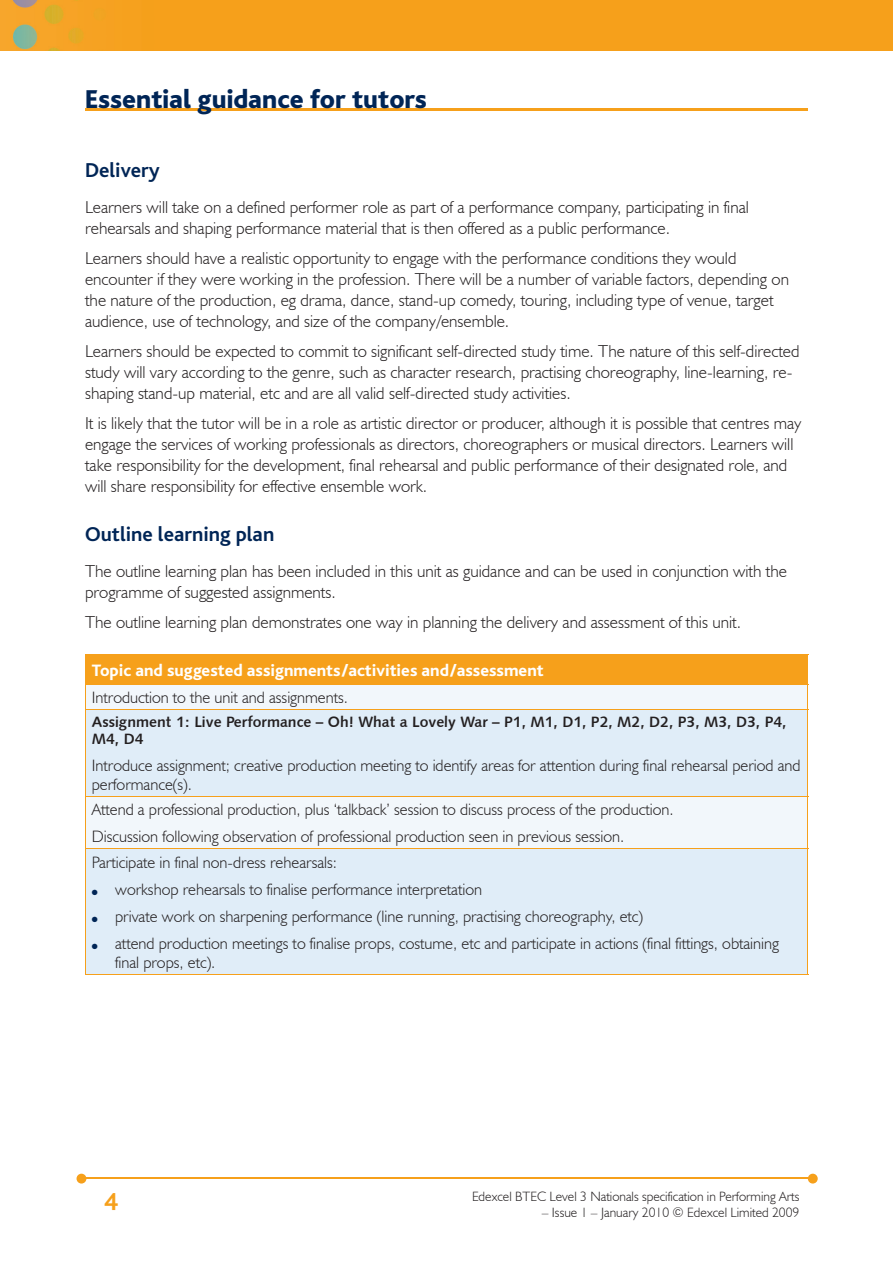
<style>
.page{position:relative;width:893px;height:1263px;background:#fff}
.page>*{position:absolute;margin:0;border:0;box-sizing:border-box;transform-origin:0 0}
.t1{font:800 27px "Bliss";color:#002556}
.t2{font:700 25.5px "Bliss";color:#f6a01b}
.t3{font:700 21px "Bliss";color:#002556}
.t4{font:300 17.25px/21px "Humanist 521 BT";color:#231f20}
.t5{font:800 17.25px "Bliss";color:#fff}
.t6{font:300 16.5px/27.3px "Humanist 521 BT";color:#231f20}
.t7{font:15px/16.5px "Humanist 531 BT Bold A";color:#231f20}
.t8{font:300 13.5px "Humanist 521 BT";color:#231f20}
.t9{font:7.5px "Zapf Dingbats";color:#002556}
</style>
<div class="page">
<img style="left:0;top:0;width:893px;height:51px">
<hr style="left:82px;top:1178px;width:728px;height:1px;background:#f6a01b">
<svg style="left:808px;top:1174px;width:10px;height:9px"></svg>
<svg style="left:77px;top:1174px;width:9px;height:9px"></svg>
<hr style="left:85px;top:108px;width:723px;height:2px;background:#f6a01b">
<div style="left:85px;top:654px;width:723px;height:30px;background:#f6a01b"></div>
<div style="left:86px;top:685px;width:721px;height:24px;background:#f2f7fb"></div>
<svg style="left:86px;top:710px;width:721px;height:264px;fill:#e0edf8"></svg>
<svg style="left:85px;top:685px;width:1px;height:24px"></svg>
<svg style="left:807px;top:685px;width:1px;height:24px"></svg>
<hr style="left:85px;top:684px;width:723px;height:1px;background:#f6a01b">
<hr style="left:85px;top:710px;width:1px;height:86px;background:#f6a01b">
<hr style="left:807px;top:710px;width:1px;height:86px;background:#f6a01b">
<hr style="left:85px;top:709px;width:723px;height:1px;background:#f6a01b">
<hr style="left:85px;top:796px;width:1px;height:52px;background:#f6a01b">
<hr style="left:807px;top:796px;width:1px;height:52px;background:#f6a01b">
<hr style="left:85px;top:796px;width:723px;height:1px;background:#f6a01b">
<hr style="left:85px;top:849px;width:1px;height:125px;background:#f6a01b">
<hr style="left:807px;top:849px;width:1px;height:125px;background:#f6a01b">
<hr style="left:85px;top:848px;width:723px;height:1px;background:#f6a01b">
<hr style="left:85px;top:974px;width:723px;height:1px;background:#f6a01b">
<h1 class="t1" style="left:85px;top:85px;width:344px">Essential guidance for tutors</h1>
<p class="t3" style="left:85px;top:160px;width:76px">Delivery</p>
<p class="t4" style="left:85px;top:197px;width:665px">Learners will take on a defined performer role as part of a performance company, participating in final rehearsals and shaping performance material that is then offered as a public performance.</p>
<p class="t4" style="left:85px;top:248px;width:705px">Learners should have a realistic opportunity to engage with the performance conditions they would encounter if they were working in the profession. There will be a number of variable factors, depending on the nature of the production, eg drama, dance, stand-up comedy, touring, including type of venue, target audience, use of technology, and size of the company/ensemble.</p>
<p class="t4" style="left:85px;top:341px;width:716px">Learners should be expected to commit to significant self-directed study time. The nature of this self-directed study will vary according to the genre, such as character research, practising choreography, line-learning, re&shy;shaping stand-up material, etc and are all valid self-directed study activities.</p>
<p class="t4" style="left:85px;top:413px;width:718px">It is likely that the tutor will be in a role as artistic director or producer, although it is possible that centres may engage the services of working professionals as directors, choreographers or musical directors. Learners will take responsibility for the development, final rehearsal and public performance of their designated role, and will share responsibility for effective ensemble work.</p>
<p class="t3" style="left:85px;top:523px;width:191px">Outline learning plan</p>
<p class="t4" style="left:85px;top:560px;width:704px">The outline learning plan has been included in this unit as guidance and can be used in conjunction with the programme of suggested assignments.</p>
<p class="t4" style="left:85px;top:611px;width:657px">The outline learning plan demonstrates one way in planning the delivery and assessment of this unit.</p>
<p class="t5" style="left:92px;top:661px;width:453px">Topic and suggested assignments/activities and/assessment</p>
<p class="t6" style="left:92px;top:683px;width:258px">Introduction to the unit and assignments.</p>
<p class="t7" style="left:92px;top:713px;width:696px">Assignment 1: Live Performance – Oh! What a Lovely War – P1, M1, D1, P2, M2, D2, P3, M3, D3, P4,<br>M4, D4</p>
<p class="t6" style="left:92px;top:756px;width:710px;line-height:18.8px">Introduce assignment; creative production meeting to identify areas for attention during final rehearsal period and performance(s).</p>
<p class="t6" style="left:92px;top:795px;width:583px">Attend a professional production, plus ‘talkback’ session to discuss process of the production.<br>Discussion following observation of professional production seen in previous session.</p>
<p class="t6" style="left:115px;top:848px;width:665px;text-indent:-23px">Participate in final non-dress rehearsals:<br>workshop rehearsals to finalise performance interpretation<br>private work on sharpening performance (line running, practising choreography, etc)<br>attend production meetings to finalise props, costume, etc and participate in actions (final fittings, obtaining</p>
<p class="t6" style="left:115px;top:948px;width:102px">final props, etc).</p>
<p class="t9" style="left:92px;top:889px;width:7px">●</p>
<p class="t9" style="left:92px;top:916px;width:7px">●</p>
<p class="t9" style="left:92px;top:943px;width:7px">●</p>
<h2 class="t2" style="left:104px;top:1189px;width:15px">4</h2>
<p class="t8" style="left:472px;top:1188px;width:329px">Edexcel BTEC Level 3 Nationals specification in Performing Arts</p>
<p class="t8" style="left:542px;top:1204px;width:259px">– Issue 1 – January 2010 © Edexcel Limited 2009</p>
</div>
